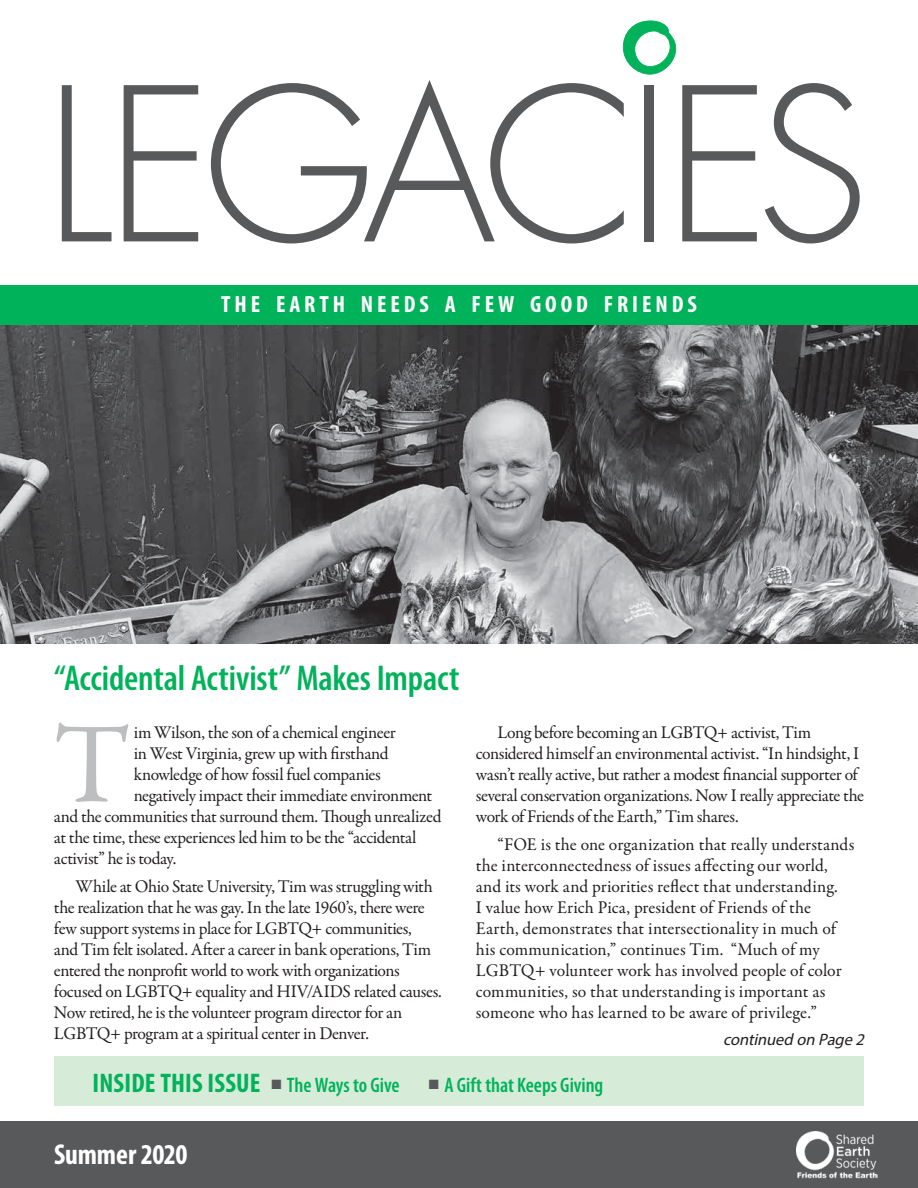
<style>
.page{position:relative;width:918px;height:1188px;background:#fff}
.page>*{position:absolute;margin:0;border:0;box-sizing:border-box;transform-origin:0 0}
.t1{font:300 207.3px "Futura";letter-spacing:-.045em;color:#58595b}
.t2{font:115.2px "Garamond Premr Pro";color:#bcbec0}
.t3{font:600 condensed 36px "Myriad Pro";letter-spacing:-.005em;color:#00b25a}
.t4{font:700 condensed 28.95px "Myriad Pro";letter-spacing:-.005em;color:#fff}
.t5{font:700 condensed 27px "Myriad Pro";letter-spacing:.005em;color:#00b25a}
.t6{font:700 condensed 23.55px "Myriad Pro";letter-spacing:.165em;color:#fff}
.t7{font:600 condensed 21px "Myriad Pro";color:#00b25a}
.t8{font:18px/21px "Garamond Premr Pro";letter-spacing:-.015em;color:#231f20}
.t9{font:italic 16.5px "Myriad Pro";color:#231f20}
.s1{color:#58595b}
.s2{font-weight:600;font-size:21px}
</style>
<div class="page">
<div style="left:0;top:1122px;width:918px;height:66px;background:#58595b"></div>
<img style="left:796px;top:1131px;width:82px;height:48px">
<svg style="left:623px;top:20px;width:53px;height:55px"></svg>
<div style="left:0;top:285px;width:918px;height:40px;background:#00b25a"></div>
<div style="left:54px;top:1056px;width:810px;height:50px;background:#d6ecd8"></div>
<img style="left:0;top:325px;width:918px;height:318px">
<h1 class="t1" style="left:45px;top:33px;width:825px">LEGACIES</h1>
<h3 class="t6" style="left:221px;top:290px;width:477px">THE EARTH NEEDS A FEW GOOD FRIENDS</h3>
<h3 class="t3" style="left:54px;top:659px;width:407px">“Accidental Activist” Makes Impact</h3>
<h2 class="t2" style="left:54px;top:695px;width:77px">T</h2>
<p class="t8" style="left:134px;top:722px;width:264px">im Wilson, the son of a chemical engineer</p>
<p class="t8" style="left:134px;top:743px;width:256px">in West Virginia, grew up with firsthand</p>
<p class="t8" style="left:134px;top:764px;width:249px">knowledge of how fossil fuel companies</p>
<p class="t8" style="left:134px;top:785px;width:300px">negatively impact their immediate environment</p>
<p class="t8" style="left:54px;top:806px;width:389px">and the communities that surround them. Though unrealized</p>
<p class="t8" style="left:54px;top:827px;width:364px">at the time, these experiences led him to be the “accidental</p>
<p class="t8" style="left:54px;top:848px;width:124px">activist” he is today.</p>
<p class="t8" style="left:54px;top:876px;width:389px;text-indent:22px">While at Ohio State University, Tim was struggling with the realization that he was gay. In the late 1960’s, there were few support systems in place for LGBTQ+ communities,<br>and Tim felt isolated. After a career in bank operations, Tim entered the nonprofit world to work with organizations focused on LGBTQ+ equality and HIV/AIDS related causes.<br>Now retired, he is the volunteer program director for an LGBTQ+ program at a spiritual center in Denver.</p>
<p class="t8" style="left:476px;top:722px;width:390px;text-indent:22px">Long before becoming an LGBTQ+ activist, Tim considered himself an environmental activist. “In hindsight, I wasn’t really active, but rather a modest financial supporter of several conservation organizations. Now I really appreciate the work of Friends of the Earth,” Tim shares.</p>
<p class="t8" style="left:476px;top:834px;width:380px;text-indent:22px">“FOE is the one organization that really understands the interconnectedness of issues affecting our world, and its work and priorities reflect that understanding.<br>I value how Erich Pica, president of Friends of the Earth, demonstrates that intersectionality in much of his communication,” continues Tim. “Much of my LGBTQ+ volunteer work has involved people of color communities, so that understanding is important as someone who has learned to be aware of privilege.”</p>
<p class="t9" style="left:723px;top:1029px;width:147px">continued on Page 2</p>
<h3 class="t5" style="left:93px;top:1066px;width:309px">INSIDE THIS ISSUE <span class="s1">■</span> <span class="s2">The Ways to Give</span></h3>
<p class="t7" style="left:429px;top:1074px;width:176px"><span class="s1">■</span> A Gift that Keeps Giving</p>
<h3 class="t4" style="left:54px;top:1136px;width:135px">Summer 2020</h3>
</div>
